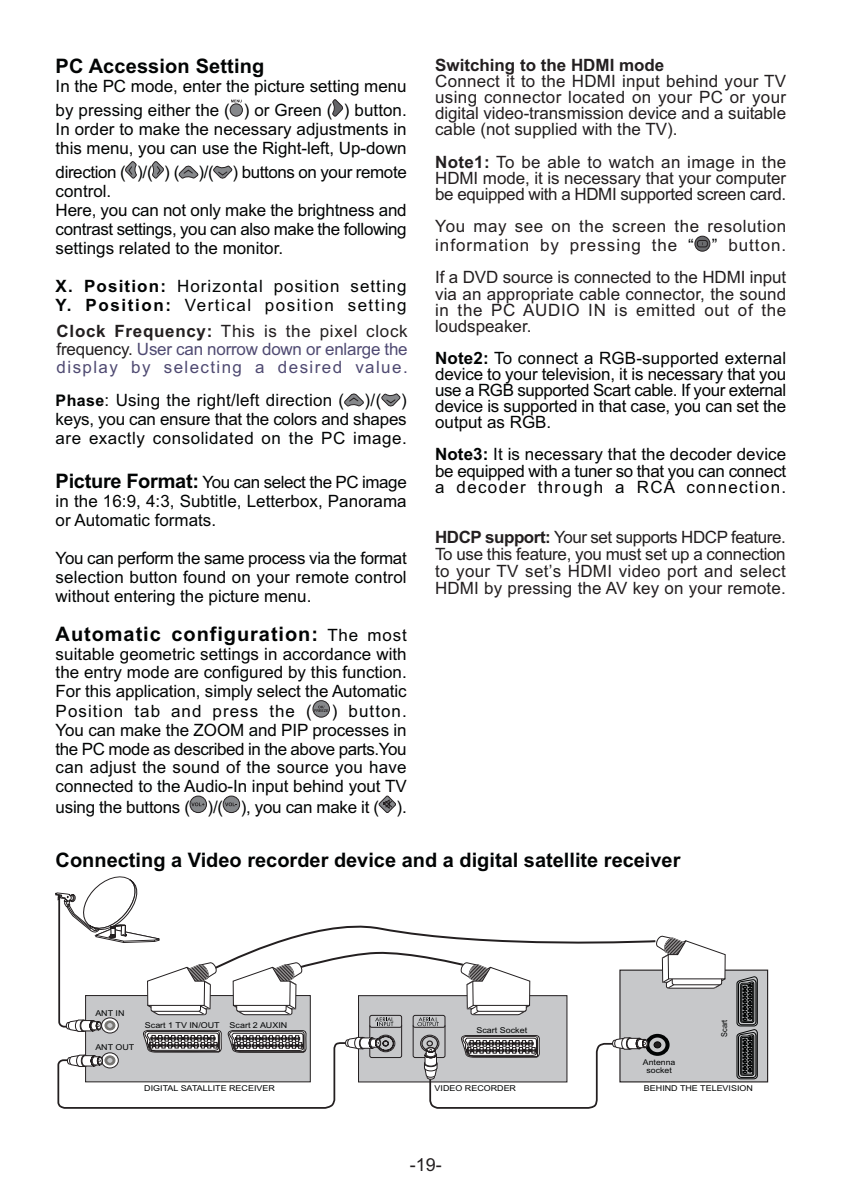
<style>
.page{position:relative;width:842px;height:1191px;background:#fff}
.page>*{position:absolute;margin:0;border:0;box-sizing:border-box;transform-origin:0 0}
.t1{font:20px "Arial Bold MS";color:#020404}
.t2{font:20px "Arial Bold MS";letter-spacing:.045em;color:#020404}
.t3{font:18px "Arial MS";color:#231f20}
.t4{font:17px/19px "Arial MS";color:#020404;text-align:justify}
.t5{font:17px/16.2px "Arial MS";letter-spacing:.005em;color:#231f20;text-align:justify}
.t6{font:17px/19px "Arial MS";letter-spacing:-.025em;color:#020404}
.t7{font:17px/18px "Arial MS";letter-spacing:.085em;color:#4f4a72;text-align:justify}
.t8{font:17px/19px "Arial MS";letter-spacing:.06em;color:#020404}
.t9{font:17px/19px "Arial MS";letter-spacing:.045em;color:#231f20}
.t10{font:17px "Arial Bold MS";color:#231f20}
.t11{font:17px "Arial Bold MS";letter-spacing:.04em;color:#231f20}
.t12{font:8.2px "Arial MS";color:#020404;scale:.9 1}
.t13{font:8px/8px "Arial MS";color:#020404;text-align:center;scale:1.11 1}
.s1{font-family:"Arial Bold MS"}
.s2{color:#020404}
.s3{color:#231f20}
.s4{font-family:"Arial Bold MS";font-size:16px}
.s5{font-family:"Arial Bold MS";font-size:20px}
.s6{font-family:"Arial MS";font-size:17px}
</style>
<div class="page">
<div style="left:230px;top:104px;width:13px;height:12px;background:#86888b;border:1px solid #231f20;border-radius:50%"></div>
<svg style="left:231px;top:100px;width:11px;height:2px"></svg>
<svg style="left:332px;top:99px;width:12px;height:18px"></svg>
<svg style="left:125px;top:161px;width:12px;height:18px"></svg>
<svg style="left:152px;top:161px;width:12px;height:18px"></svg>
<svg style="left:179px;top:165px;width:20px;height:14px"></svg>
<svg style="left:213px;top:166px;width:20px;height:13px"></svg>
<svg style="left:344px;top:393px;width:20px;height:13px"></svg>
<svg style="left:381px;top:393px;width:20px;height:14px"></svg>
<svg style="left:313px;top:700px;width:17px;height:17px"></svg>
<svg style="left:314px;top:705px;width:14px;height:7px"></svg>
<div style="left:190px;top:796px;width:17px;height:16px;background:#86888b;border:1px solid #231f20;border-radius:50%"></div>
<svg style="left:191px;top:802px;width:13px;height:4px"></svg>
<div style="left:223px;top:796px;width:17px;height:16px;background:#86888b;border:1px solid #231f20;border-radius:50%"></div>
<svg style="left:225px;top:802px;width:12px;height:4px"></svg>
<svg style="left:379px;top:796px;width:17px;height:17px"></svg>
<svg style="left:383px;top:799px;width:9px;height:9px"></svg>
<svg style="left:695px;top:236px;width:15px;height:15px"></svg>
<div style="left:697px;top:240px;width:10px;height:7px;border:1px solid #231f20;border-radius:2px"></div>
<div style="left:619px;top:969px;width:149px;height:113px;background:#c7c8ca;border:1px solid #231f20"></div>
<svg style="left:736px;top:976px;width:22px;height:103px;background:#4d4e4f"></svg>
<svg style="left:55px;top:876px;width:671px;height:233px"></svg>
<p class="t1" style="left:56px;top:59px;width:210px">PC Accession Setting</p>
<p class="t4" style="left:56px;top:76px;width:353px;line-height:24px">In the PC mode, enter the picture setting menu by pressing either the ( ) or Green ( ) button.</p>
<p class="t4" style="left:56px;top:121px;width:353px">In order to make the necessary adjustments in this menu, you can use the Right-left, Up-down</p>
<p class="t6" style="left:56px;top:164px;width:353px">direction ( )/( ) ( )/( ) buttons on your remote control.<br>Here, you can not only make the brightness and contrast settings, you can also make the following settings related to the monitor.</p>
<p class="t8" style="left:56px;top:278px;width:353px"><span class="s1">X. Position:</span> Horizontal position setting<br><span class="s1">Y. Position:</span> Vertical position setting</p>
<p class="t10" style="left:435px;top:59px;width:231px">Switching to the HDMI mode</p>
<p class="t5" style="left:435px;top:75px;width:353px">Connect it to the HDMI input behind your TV using connector located on your PC or your digital video-transmission device and a suitable cable (not supplied with the TV).</p>
<p class="t5" style="left:435px;top:155px;width:353px"><span class="s1">Note1:</span> To be able to watch an image in the HDMI mode, it is necessary that your computer be equipped with a HDMI supported screen card.</p>
<p class="t9" style="left:435px;top:218px;width:353px">You may see on the screen the resolution information by pressing the <span class="s2">“ ”</span> button.</p>
<p class="t5" style="left:435px;top:271px;width:353px">If a DVD source is connected to the HDMI input via an appropriate cable connector, the sound in the PC AUDIO IN is emitted out of the</p>
<p class="t11" style="left:57px;top:325px;width:157px">Clock Frequency:</p>
<p class="t5" style="left:435px;top:319px;width:98px">loudspeaker.</p>
<p class="t7" style="left:57px;top:324px;width:353px;text-indent:164px"><span class="s3">This is the pixel clock frequency.</span> User can norrow down or enlarge the display by selecting a desired value.</p>
<p class="t4" style="left:435px;top:351px;width:353px;line-height:16.2px"><span class="s1">Note2:</span> To connect a RGB-supported external device to your television, it is necessary that you use a RGB supported Scart cable. If your external device is supported in that case, you can set the output as RGB.</p>
<p class="t4" style="left:435px;top:448px;width:353px;line-height:16.2px"><span class="s1">Note3:</span> It is necessary that the decoder device be equipped with a tuner so that you can connect a decoder through a RCA connection.</p>
<p class="t4" style="left:56px;top:392px;width:353px"><span class="s4">Phase</span>: Using the right/left direction ( )/( ) keys, you can ensure that the colors and shapes are exactly consolidated on the PC image.</p>
<p class="t4" style="left:56px;top:474px;width:353px"><span class="s5">Picture Format:</span> You can select the PC image in the 16:9, 4:3, Subtitle, Letterbox, Panorama or Automatic formats.</p>
<p class="t4" style="left:56px;top:550px;width:353px">You can perform the same process via the format selection button found on your remote control without entering the picture menu.</p>
<p class="t2" style="left:56px;top:626px;width:353px">Automatic configuration: <span class="s6">The most</span></p>
<p class="t4" style="left:56px;top:645px;width:353px">suitable geometric settings in accordance with the entry mode are configured by this function.<br>For this application, simply select the Automatic Position tab and press the ( ) button.<br>You can make the ZOOM and PIP processes in the PC mode as described in the above parts.You can adjust the sound of the source you have connected to the Audio-In input behind yout TV</p>
<p class="t4" style="left:56px;top:798px;width:353px">using the buttons ( )/( ), you can make it ( ).</p>
<p class="t5" style="left:435px;top:530px;width:352px;line-height:17px"><span class="s1">HDCP support:</span> Your set supports HDCP feature.<br>To use this feature, you must set up a connection to your TV set’s HDMI video port and select HDMI by pressing the AV key on your remote.</p>
<p class="t1" style="left:56px;top:853px;width:626px">Connecting a Video recorder device and a digital satellite receiver</p>
<p class="t13" style="left:95px;top:1010px;width:28px">ANT IN</p>
<p class="t13" style="left:95px;top:1043px;width:37px">ANT OUT</p>
<p class="t13" style="left:145px;top:1021px;width:130px">Scart 1 TV IN/OUT Scart 2 AUXIN</p>
<p class="t13" style="left:476px;top:1027px;width:47px">Scart Socket</p>
<p class="t13" style="left:643px;top:1059px;width:31px">Antenna socket</p>
<p class="t12" style="left:721px;top:1037px;width:21px;rotate:-90deg">Scart</p>
<p class="t13" style="left:144px;top:1085px;width:119px">DIGITAL SATALLITE RECEIVER</p>
<p class="t13" style="left:435px;top:1085px;width:75px">VIDEO RECORDER</p>
<p class="t13" style="left:644px;top:1085px;width:100px">BEHIND THE TELEVISION</p>
<p class="t3" style="left:410px;top:1158px;width:33px">-19-</p>
</div>
